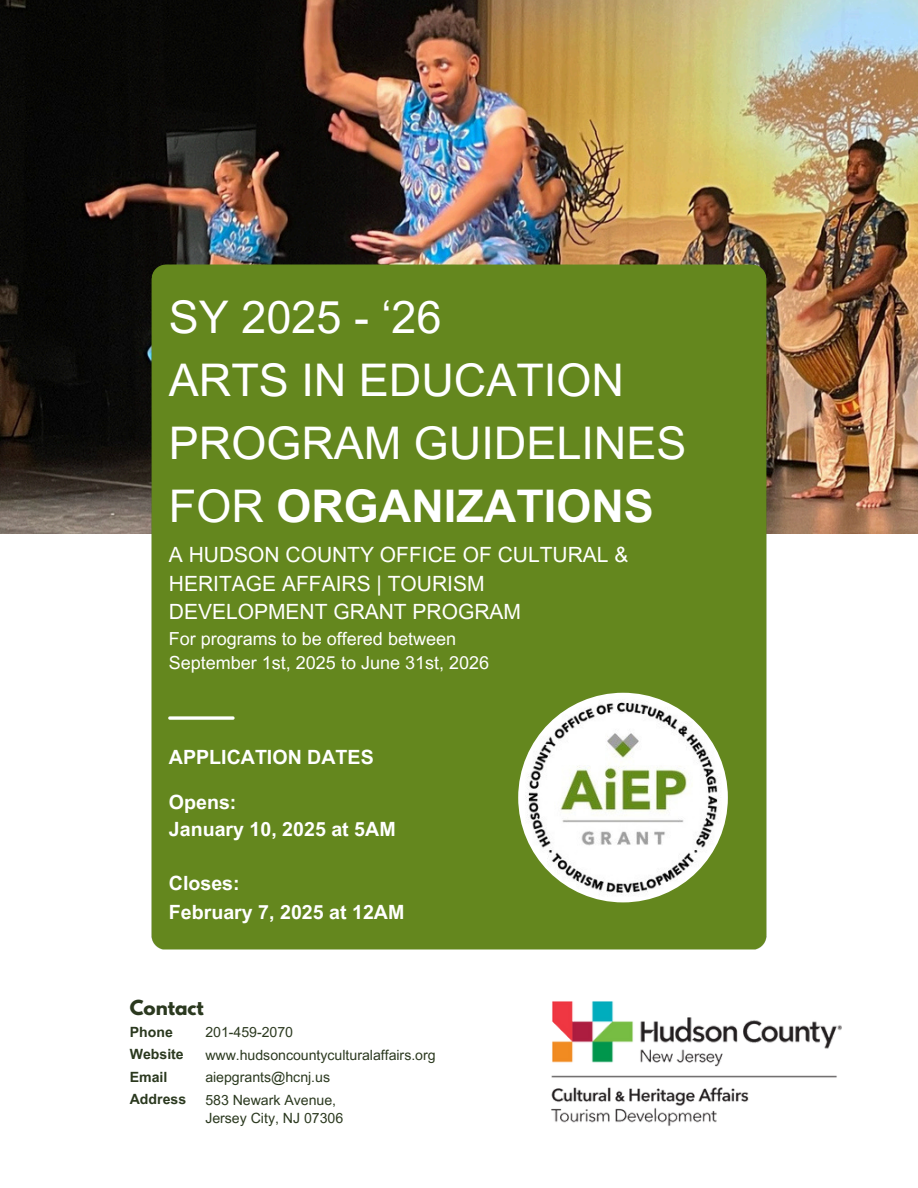
<style>
.page{position:relative;width:918px;height:1188px;background:#fff}
.page>*{position:absolute;margin:0;border:0;box-sizing:border-box;transform-origin:0 0}
.t1{font:45px/63px "Arial MT Pro";color:#fff}
.t2{font:21px/28.2px "Arial MT Pro";color:#fff}
.t3{font:700 19.65px/27px "Arial MT Pro";color:#fff}
.t4{font:700 18.3px "League Spartan";color:#2b391f}
.t5{font:18px/24.8px "Arial MT Pro";color:#fff}
.t6{font:14.1px/22.5px "Arial MT Pro";color:#2b391f}
.t7{font:700 14.1px/22.5px "Arial MT Pro";color:#2b391f}
.s1{font-weight:700}
</style>
<div class="page">
<img style="left:0;top:0;width:918px;height:533px">
<div style="left:145px;top:258px;width:629px;height:692px;background:#64871e"></div>
<img style="left:518px;top:693px;width:210px;height:209px;border-radius:105px">
<img style="left:551px;top:1001px;width:291px;height:125px">
<h1 class="t1" style="left:169px;top:291px;width:519px">SY 2025 - ‘26<br>ARTS IN EDUCATION<br>PROGRAM GUIDELINES<br>FOR <span class="s1">ORGANIZATIONS</span></h1>
<p class="t2" style="left:169px;top:544px;width:461px">A HUDSON COUNTY OFFICE OF CULTURAL &amp;<br>HERITAGE AFFAIRS | TOURISM<br>DEVELOPMENT GRANT PROGRAM</p>
<p class="t5" style="left:169px;top:628px;width:322px">For programs to be offered between<br>September 1st, 2025 to June 31st, 2026</p>
<h3 class="t3" style="left:169px;top:746px;width:206px">APPLICATION DATES</h3>
<h3 class="t3" style="left:169px;top:791px;width:228px">Opens:<br>January 10, 2025 at 5AM</h3>
<h2 class="t3" style="left:169px;top:871px;width:237px;line-height:29.2px">Closes:<br>February 7, 2025 at 12AM</h2>
<h2 class="t4" style="left:130px;top:999px;width:76px">Contact</h2>
<h2 class="t7" style="left:130px;top:1022px;width:58px">Phone<br>Website<br>Email<br>Address</h2>
<p class="t6" style="left:205px;top:1023px;width:232px">201-459-2070 www.hudsoncountyculturalaffairs.org aiepgrants@hcnj.us<br>583 Newark Avenue,</p>
<h4 class="t6" style="left:205px;top:1108px;width:139px">Jersey City, NJ 07306</h4>
</div>
